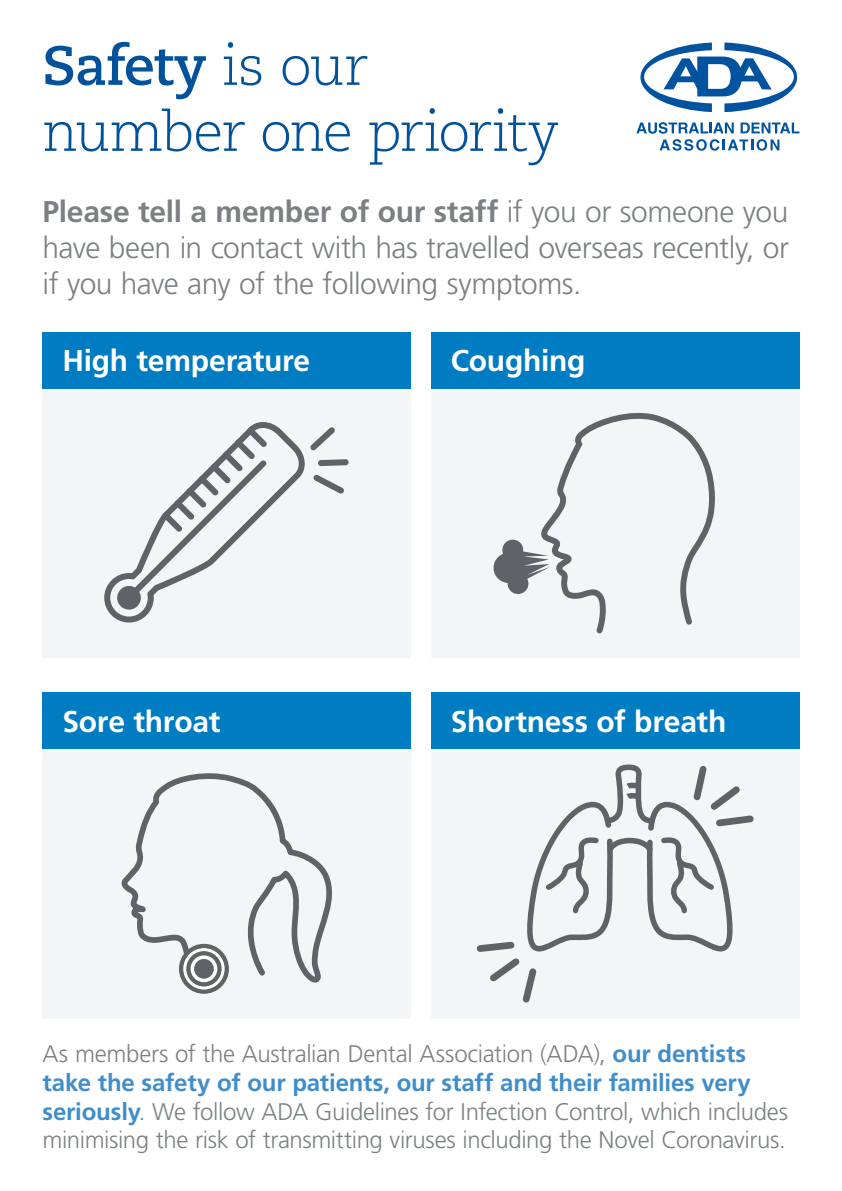
<style>
.page{position:relative;width:842px;height:1191px;background:#fff}
.page>*{position:absolute;margin:0;border:0;box-sizing:border-box;transform-origin:0 0}
.t1{font:300 55px/66px "Caecilia LT Pro 45";letter-spacing:-.035em;color:#01529a}
.t2{font:300 30px/36px "Frutiger LT Pro";letter-spacing:-.015em;color:#7c8084;text-align:justify}
.t3{font:700 30px "Frutiger LT Pro";letter-spacing:-.01em;color:#fff}
.t4{font:300 24px/28.8px "Frutiger LT Pro";letter-spacing:-.015em;color:#7c8084}
.s1{font-family:"Caecilia LT Pro 75";font-weight:700}
.s2{font-weight:700}
.s3{font-weight:700;color:#3f8dcb}
.s4{color:#3f8dcb}
</style>
<div class="page">
<svg style="left:636px;top:122px;width:163px;height:29px"></svg>
<svg style="left:640px;top:43px;width:157px;height:69px"></svg>
<div style="left:43px;top:388px;width:368px;height:270px;background:#f4f5f6"></div>
<div style="left:43px;top:749px;width:368px;height:269px;background:#f4f5f6"></div>
<div style="left:431px;top:388px;width:368px;height:270px;background:#f4f5f6"></div>
<div style="left:431px;top:749px;width:368px;height:269px;background:#f4f5f6"></div>
<div style="left:43px;top:332px;width:368px;height:56px;background:#007cc2"></div>
<div style="left:43px;top:692px;width:368px;height:57px;background:#007cc2"></div>
<div style="left:431px;top:332px;width:368px;height:56px;background:#007cc2"></div>
<div style="left:431px;top:692px;width:368px;height:57px;background:#007cc2"></div>
<svg style="left:527px;top:764px;width:227px;height:187px"></svg>
<svg style="left:477px;top:941px;width:37px;height:11px"></svg>
<svg style="left:490px;top:958px;width:46px;height:44px"></svg>
<svg style="left:104px;top:422px;width:201px;height:200px"></svg>
<div style="left:117px;top:586px;width:24px;height:23px;background:#5f6266;border-radius:50%"></div>
<svg style="left:313px;top:474px;width:31px;height:20px"></svg>
<svg style="left:318px;top:459px;width:31px;height:7px"></svg>
<svg style="left:310px;top:427px;width:25px;height:23px"></svg>
<svg style="left:541px;top:412px;width:174px;height:222px"></svg>
<svg style="left:493px;top:539px;width:57px;height:56px"></svg>
<svg style="left:121px;top:773px;width:211px;height:214px"></svg>
<svg style="left:181px;top:946px;width:46px;height:45px"></svg>
<div style="left:179px;top:943px;width:50px;height:50px;border:4px solid #5f6266;border-radius:50%"></div>
<svg style="left:188px;top:953px;width:31px;height:31px"></svg>
<div style="left:186px;top:951px;width:36px;height:35px;border:4px solid #5f6266;border-radius:50%"></div>
<div style="left:194px;top:959px;width:20px;height:19px;background:#5f6266;border-radius:50%"></div>
<p class="t1" style="left:43px;top:32px;width:518px"><span class="s1">Safety</span> is our number one priority</p>
<p class="t2" style="left:43px;top:194px;width:748px"><span class="s2">Please tell a member of our staff</span> if you or someone you have been in contact with has travelled overseas recently, or if you have any of the following symptoms.</p>
<p class="t3" style="left:62px;top:343px;width:249px">High temperature</p>
<p class="t3" style="left:62px;top:703px;width:160px">Sore throat</p>
<p class="t3" style="left:451px;top:343px;width:136px">Coughing</p>
<p class="t3" style="left:451px;top:703px;width:277px">Shortness of breath</p>
<p class="t4" style="left:43px;top:1039px;width:747px">As members of the Australian Dental Association (ADA), <span class="s3">our dentists take the safety of our patients, our staff and their families very seriously</span><span class="s4">.</span> We follow ADA Guidelines for Infection Control, which includes minimising the risk of transmitting viruses including the Novel Coronavirus.</p>
</div>
